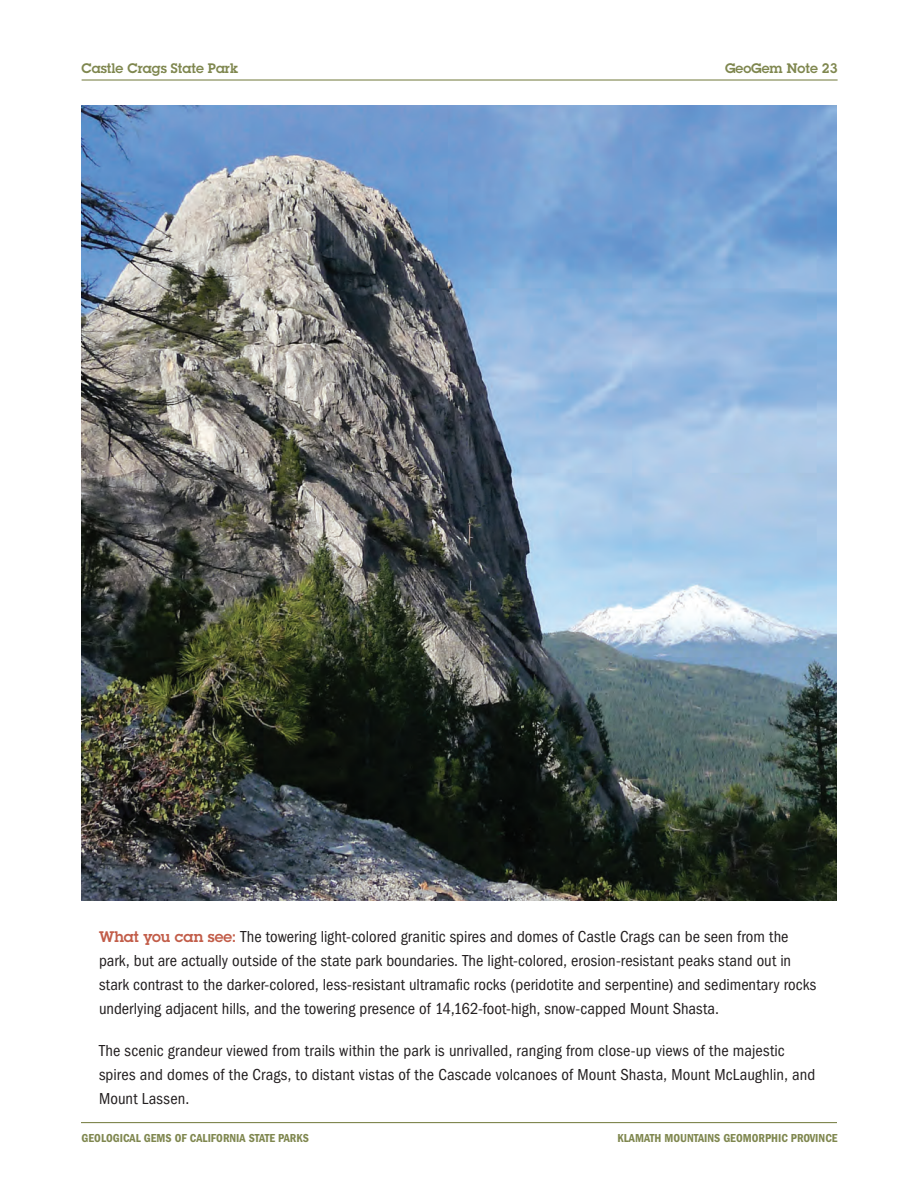
<style>
.page{position:relative;width:918px;height:1188px;background:#fff}
.page>*{position:absolute;margin:0;border:0;box-sizing:border-box;transform-origin:0 0}
.Photo_callout_-_lead{font:condensed 16.5px/24px "ITC Franklin Gothic Std";letter-spacing:.005em;color:#231f20}
.Photo_callout_-_body{font:condensed 16.5px/24px "ITC Franklin Gothic Std";letter-spacing:.01em;color:#231f20}
.Header_pages{font:600 13.5px "Lubalin Graph Std";color:#7f874f}
.t1{font:12px "ITC Franklin Gothic Std Dm Cd";color:#7f874f}
.s1{font-family:"Lubalin Graph Std";font-weight:600;font-stretch:normal;font-size:15px;color:#c25d49}
</style>
<div class="page">
<hr style="left:82px;top:79px;width:756px;height:2px;background:#7f874f">
<hr style="left:81px;top:1122px;width:756px;height:1px;background:#7f874f">
<img style="left:81px;top:106px;width:756px;height:795px">
<p class="Header_pages" style="left:82px;top:59px;width:158px">Castle Crags State Park</p>
<p class="Header_pages" style="left:725px;top:59px;width:114px">GeoGem Note 23</p>
<p class="Photo_callout_-_lead" style="left:99px;top:925px;width:719px"><span class="s1">What you can see:</span> The towering light-colored granitic spires and domes of Castle Crags can be seen from the park, but are actually outside of the state park boundaries. The light-colored, erosion-resistant peaks stand out in stark contrast to the darker-colored, less-resistant ultramafic rocks (peridotite and serpentine) and sedimentary rocks underlying adjacent hills, and the towering presence of 14,162-foot-high, snow-capped Mount Shasta.</p>
<p class="Photo_callout_-_body" style="left:99px;top:1039px;width:718px">The scenic grandeur viewed from trails within the park is unrivalled, ranging from close-up views of the majestic spires and domes of the Crags, to distant vistas of the Cascade volcanoes of Mount Shasta, Mount McLaughlin, and<br>Mount Lassen.</p>
<p class="t1" style="left:82px;top:1132px;width:229px">GEOLOGICAL GEMS OF CALIFORNIA STATE PARKS</p>
<p class="t1" style="left:617px;top:1132px;width:222px">KLAMATH MOUNTAINS GEOMORPHIC PROVINCE</p>
</div>
